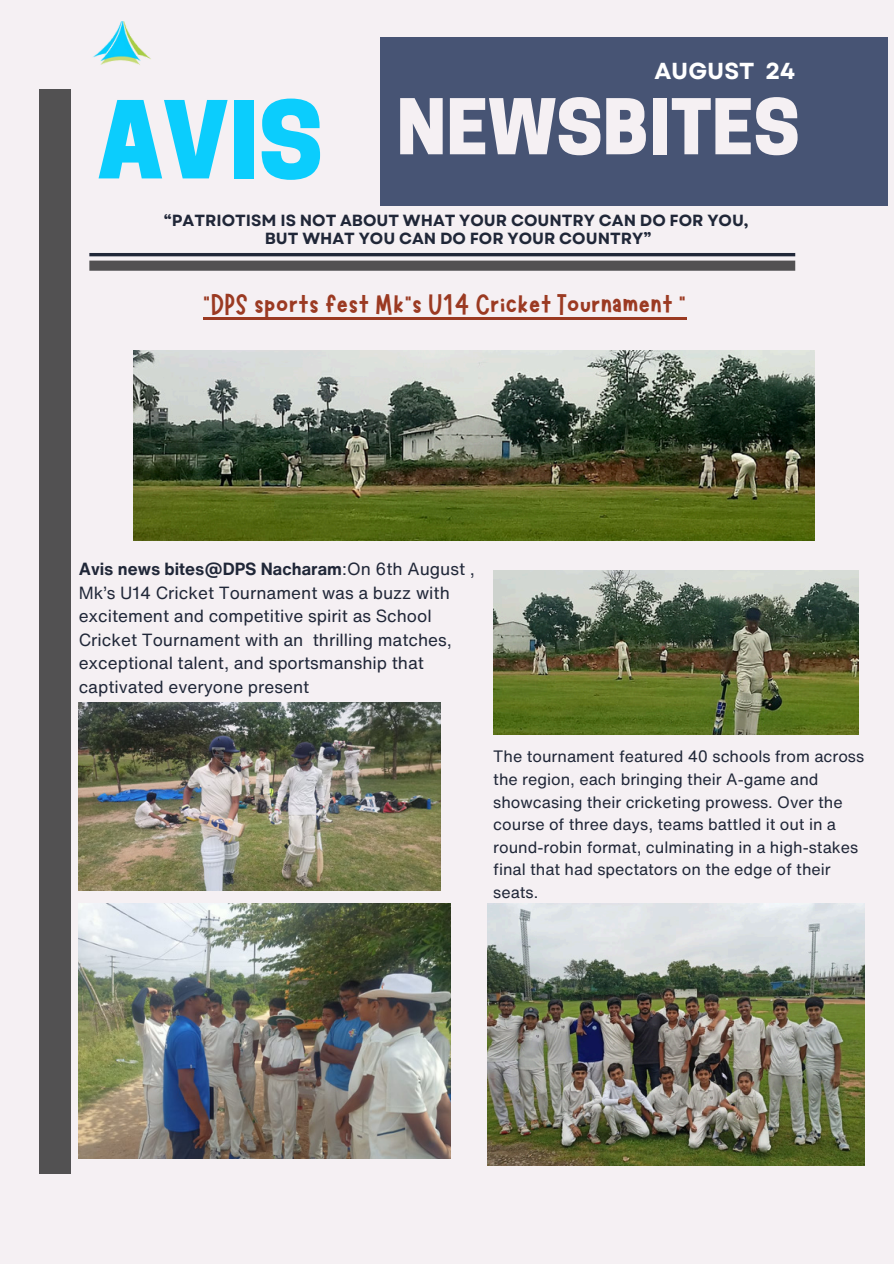
<style>
.page{position:relative;width:894px;height:1264px;background:#fff}
.page>*{position:absolute;margin:0;border:0;box-sizing:border-box;transform-origin:0 0}
.t1{font:800 100.5px "Cooper Hewitt";color:#0bcdfd}
.t2{font:800 72px "Cooper Hewitt";color:#f5f0f3}
.t3{font:30px "Marykate";color:#9b3a22}
.t4{font:700 23.1px "Garet";color:#fff}
.t5{font:17.1px/23.7px "Helvetica Now Text";color:#202738}
.t6{font:700 16.2px/17.4px "Garet";color:#202738;text-align:center}
.t7{font:16.05px/22.5px "Helvetica Now Text";color:#202738}
.s1{font-weight:700}
</style>
<div class="page">
<div style="left:0;top:0;width:893px;height:1263px;background:#f5f0f3"></div>
<hr style="left:89px;top:253px;width:706px;height:3px;background:#202738">
<div style="left:89px;top:260px;width:706px;height:11px;background:#525152"></div>
<div style="left:40px;top:89px;width:31px;height:1084px;background:#525152"></div>
<div style="left:379px;top:37px;width:507px;height:169px;background:#475474"></div>
<img style="left:133px;top:350px;width:680px;height:190px">
<img style="left:493px;top:570px;width:364px;height:164px">
<img style="left:79px;top:702px;width:361px;height:188px">
<hr style="left:203px;top:317px;width:483px;height:2px;background:#9b3a22">
<img style="left:79px;top:903px;width:371px;height:255px">
<img style="left:487px;top:903px;width:377px;height:261px">
<img style="left:93px;top:22px;width:58px;height:43px">
<h6 class="t4" style="left:654px;top:54px;width:142px">AUGUST 24</h6>
<h1 class="t1" style="left:98px;top:103px;width:227px">AVIS</h1>
<h5 class="t2" style="left:396px;top:100px;width:404px">NEWSBITES</h5>
<p class="t6" style="left:164px;top:212px;width:586px">“PATRIOTISM IS NOT ABOUT WHAT YOUR COUNTRY CAN DO FOR YOU,<br>BUT WHAT YOU CAN DO FOR YOUR COUNTRY”</p>
<h3 class="t3" style="left:203px;top:285px;width:482px">“DPS sports fest Mk”s U14 Cricket Tournament “</h3>
<p class="t5" style="left:79px;top:556px;width:397px"><span class="s1">Avis news bites@DPS Nacharam</span>:On 6th August , Mk’s U14 Cricket Tournament was a buzz with excitement and competitive spirit as School Cricket Tournament with an thrilling matches, exceptional talent, and sportsmanship that captivated everyone present</p>
<p class="t7" style="left:493px;top:745px;width:372px">The tournament featured 40 schools from across the region, each bringing their A-game and showcasing their cricketing prowess. Over the course of three days, teams battled it out in a round-robin format, culminating in a high-stakes final that had spectators on the edge of their seats.</p>
</div>
